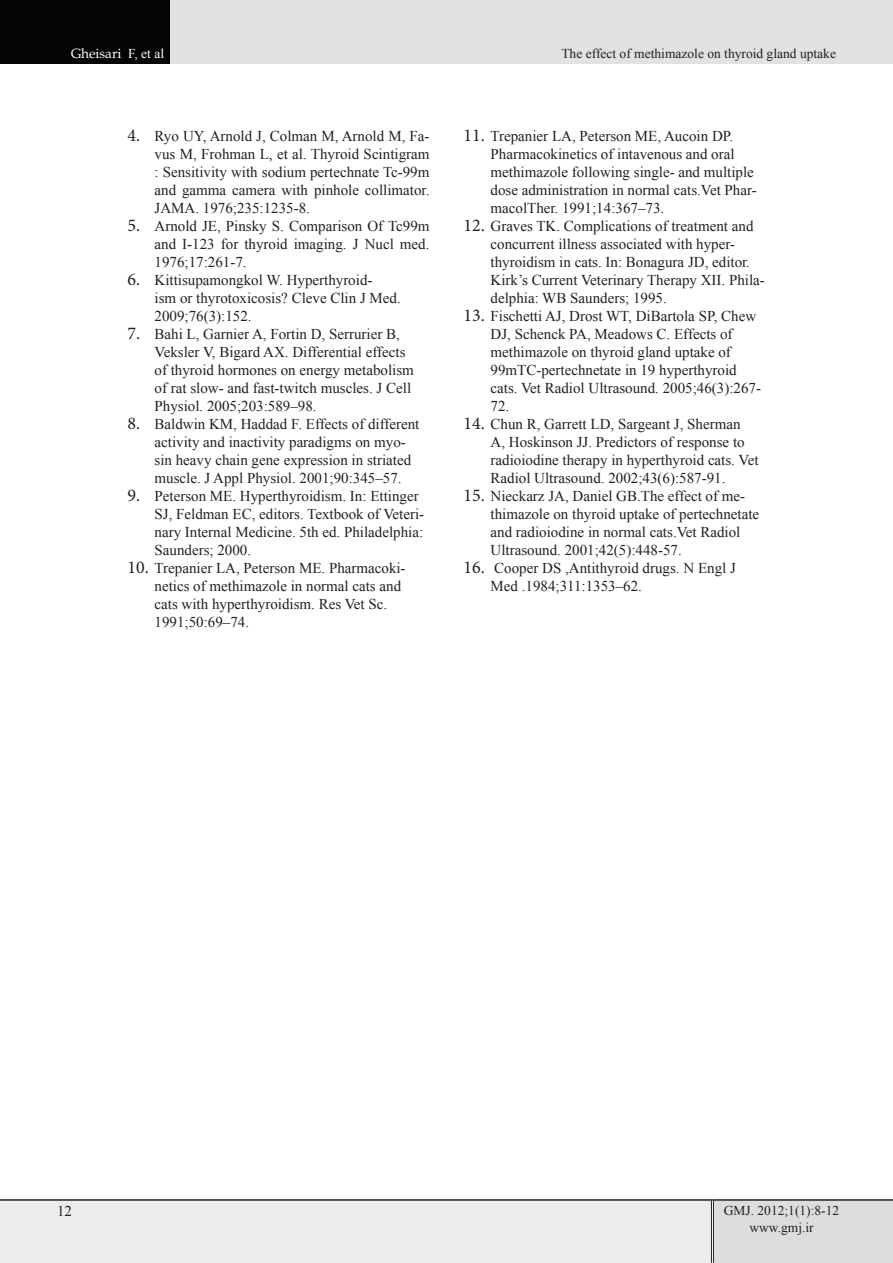
<style>
.page{position:relative;width:893px;height:1263px;background:#fff}
.page>*{position:absolute;margin:0;border:0;box-sizing:border-box;transform-origin:0 0}
.t1{font:15px/18px "Times New Roman";color:#231f20}
.t2{font:13.5px/16.2px "Times New Roman";color:#231f20;text-align:center}
.t3{font:13.5px "Book Antiqua";color:#fff}
.s1{font-family:"Times New Roman"}
.s2{font-family:"Minion Pro";font-size:18px}
.s3{color:#040503}
</style>
<div class="page">
<div style="left:0;top:0;width:170px;height:64px;background:#040503"></div>
<div style="left:170px;top:0;width:723px;height:64px;background:#e1e2e4"></div>
<div style="left:0;top:1200px;width:712px;height:63px;background:#ececee"></div>
<div style="left:712px;top:1200px;width:181px;height:63px;background:#dcdddf"></div>
<hr style="left:711px;top:1201px;width:3px;height:62px;background:#fff">
<hr style="left:711px;top:1201px;width:1px;height:62px;background:#231f20">
<hr style="left:713px;top:1201px;width:1px;height:62px;background:#231f20">
<hr style="left:0;top:1199px;width:712px;height:2px;background:#231f20">
<hr style="left:712px;top:1199px;width:181px;height:2px;background:#231f20">
<p class="t3" style="left:71px;top:45px;width:95px">Gheisari <span class="s1">F, et al</span></p>
<p class="t2" style="left:561px;top:45px;width:276px">The effect of methimazole on thyroid gland uptake</p>
<p class="t1" style="left:155px;top:127px;width:276px;text-align:justify;text-indent:-27px"><span class="s2">4.</span> Ryo UY, Arnold J, Colman M, Arnold M, Fa&shy;vus M, Frohman L<span class="s3">,</span> et al. Thyroid Scintigram : Sensitivity with sodium pertechnate Tc-99m and gamma camera with pinhole collimator.<br>JAMA. 1976;235:1235-8.</p>
<p class="t1" style="left:155px;top:217px;width:276px;text-align:justify;text-indent:-27px"><span class="s2">5.</span> Arnold JE, Pinsky S. Comparison Of Tc99m and I-123 for thyroid imaging. J Nucl med.<br>1976;17:261-7.</p>
<p class="t1" style="left:155px;top:271px;width:248px;text-indent:-27px"><span class="s2">6.</span> Kittisupamongkol W. Hyperthyroid-<br>ism or thyrotoxicosis? Cleve Clin J Med.<br>2009;76(3):152.</p>
<p class="t1" style="left:155px;top:325px;width:261px;text-indent:-27px"><span class="s2">7.</span> Bahi L, Garnier A, Fortin D, Serrurier B, Veksler V, Bigard AX. Differential effects of thyroid hormones on energy metabolism of rat slow- and fast-twitch muscles. J Cell Physiol. 2005;203:589–98.</p>
<p class="t1" style="left:155px;top:415px;width:266px;text-indent:-27px"><span class="s2">8.</span> Baldwin KM, Haddad F. Effects of different activity and inactivity paradigms on myo&shy;sin heavy chain gene expression in striated muscle. J Appl Physiol. 2001;90:345–57.</p>
<p class="t1" style="left:155px;top:487px;width:271px;text-indent:-27px"><span class="s2">9.</span> Peterson ME. Hyperthyroidism. In: Ettinger SJ, Feldman EC, editors. Textbook of Veteri&shy;nary Internal Medicine. 5th ed. Philadelphia:<br>Saunders; 2000.</p>
<p class="t1" style="left:155px;top:559px;width:253px;text-indent:-27px"><span class="s2">10.</span> Trepanier LA, Peterson ME. Pharmacoki&shy;netics of methimazole in normal cats and cats with hyperthyroidism. Res Vet Sc.<br>1991;50:69–74.</p>
<p class="t1" style="left:490px;top:127px;width:268px;text-indent:-27px"><span class="s2">11.</span> Trepanier LA, Peterson ME, Aucoin DP.<br>Pharmacokinetics of intavenous and oral methimazole following single- and multiple dose administration in normal cats.Vet Phar&shy;macolTher. 1991;14:367–73.</p>
<p class="t1" style="left:490px;top:217px;width:276px;text-indent:-27px"><span class="s2">12.</span> Graves TK. Complications of treatment and concurrent illness associated with hyper&shy;thyroidism in cats. In: Bonagura JD, editor.<br>Kirk’s Current Veterinary Therapy XII. Phila&shy;delphia: WB Saunders; 1995.</p>
<p class="t1" style="left:490px;top:307px;width:272px;text-indent:-27px"><span class="s2">13.</span> Fischetti AJ, Drost WT, DiBartola SP, Chew DJ, Schenck PA, Meadows C. Effects of methimazole on thyroid gland uptake of 99mTC-pertechnetate in 19 hyperthyroid cats. Vet Radiol Ultrasound. 2005;46(3):267- 72.</p>
<p class="t1" style="left:490px;top:415px;width:269px;text-indent:-27px"><span class="s2">14.</span> Chun R, Garrett LD, Sargeant J, Sherman A, Hoskinson JJ. Predictors of response to radioiodine therapy in hyperthyroid cats. Vet Radiol Ultrasound. 2002;43(6):587-91.</p>
<p class="t1" style="left:490px;top:487px;width:270px;text-indent:-27px"><span class="s2">15.</span> Nieckarz JA, Daniel GB.The effect of me&shy;thimazole on thyroid uptake of pertechnetate and radioiodine in normal cats.Vet Radiol Ultrasound. 2001;42(5):448-57.</p>
<p class="t1" style="left:490px;top:559px;width:247px;text-indent:-27px"><span class="s2">16.</span> Cooper DS ,Antithyroid drugs. N Engl J<br>Med .1984;311:1353–62.</p>
<p class="t1" style="left:57px;top:1202px;width:16px">12</p>
<p class="t2" style="left:724px;top:1202px;width:117px">GMJ. 2012;1(1):8-12 www.gmj.ir</p>
</div>
